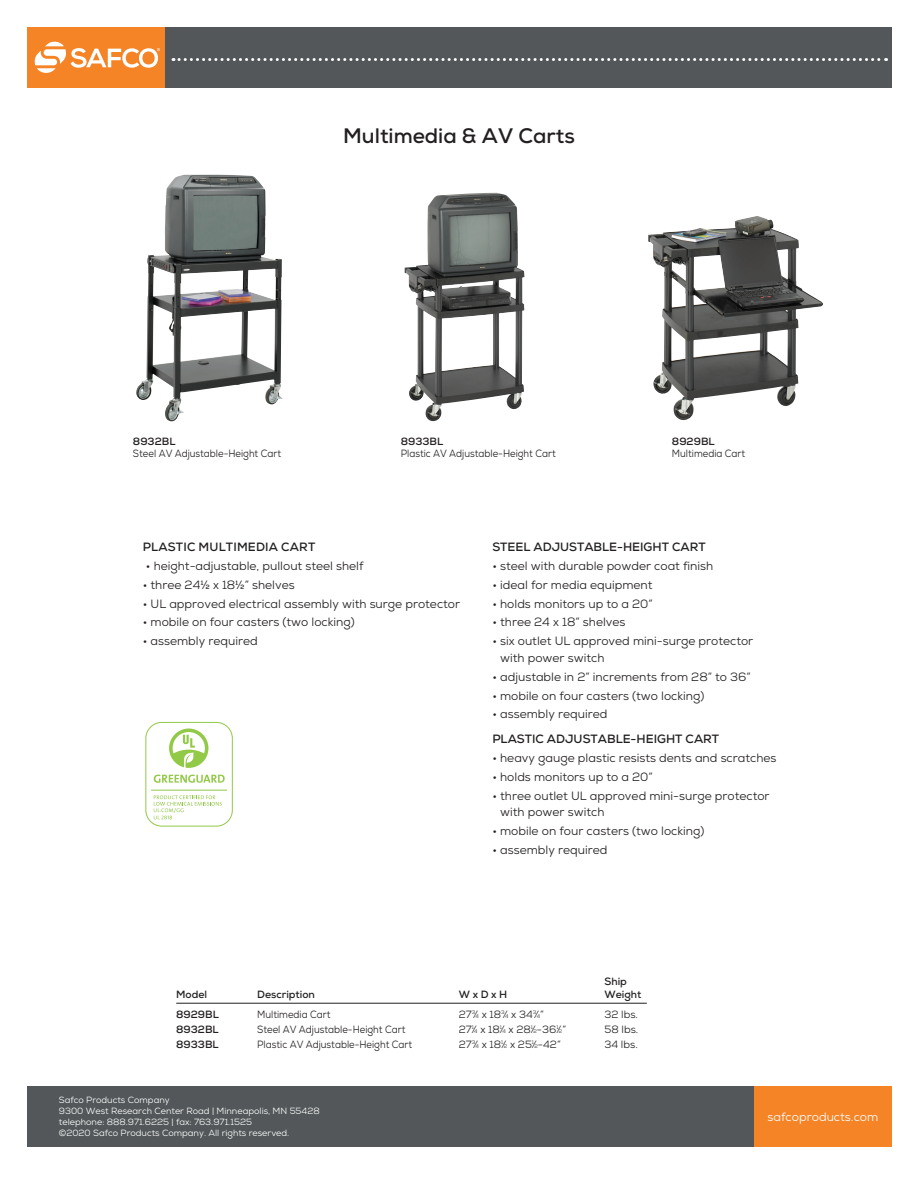
<style>
.page{position:relative;width:918px;height:1188px;background:#fff}
.page>*{position:absolute;margin:0;border:0;box-sizing:border-box;transform-origin:0 0}
.t1{font:700 21px "Nexa";color:#231f20}
.t2{font:12px/16.5px "Nexa";color:#231f20}
.t3{font:700 12px "Nexa";color:#231f20}
.t4{font:12px "Nexa";color:#fff}
.t5{font:10.5px "Nexa";color:#231f20;scale:.9 1}
.t6{font:10.5px "Nexa";color:#231f20}
.t7{font:700 10.5px "Nexa";color:#231f20}
.t8{font:9px/10.8px "Nexa";color:#fff}
.s1{font-size:5.25px}
</style>
<div class="page">
<div style="left:753px;top:1086px;width:139px;height:60px;background:#f58427"></div>
<div style="left:27px;top:1086px;width:726px;height:60px;background:#535759"></div>
<div style="left:27px;top:27px;width:138px;height:61px;background:#f58427"></div>
<div style="left:165px;top:27px;width:726px;height:61px;background:#535759"></div>
<svg style="left:173px;top:58px;width:714px;height:3px"></svg>
<svg style="left:34px;top:41px;width:126px;height:32px"></svg>
<hr style="left:176px;top:1003px;width:564px;height:1px;background:#231f20">
<img style="left:648px;top:216px;width:109px;height:205px">
<img style="left:404px;top:193px;width:121px;height:228px">
<img style="left:136px;top:175px;width:144px;height:246px">
<div style="left:145px;top:722px;width:88px;height:105px;border:1px solid #92c947;border-radius:16px"></div>
<svg style="left:169px;top:729px;width:39px;height:39px"></svg>
<svg style="left:154px;top:795px;width:68px;height:24px"></svg>
<hr style="left:151px;top:790px;width:76px;height:1px;background:#92c947">
<svg style="left:154px;top:775px;width:71px;height:8px"></svg>
<div style="left:647px;top:955px;width:121px;height:121px;background:#fff"></div>
<h1 class="t1" style="left:343px;top:122px;width:233px">Multimedia &amp; AV Carts</h1>
<p class="t7" style="left:133px;top:434px;width:44px">8932BL</p>
<p class="t5" style="left:133px;top:447px;width:166px">Steel AV Adjustable-Height Cart</p>
<p class="t7" style="left:401px;top:434px;width:44px">8933BL</p>
<p class="t5" style="left:401px;top:447px;width:174px">Plastic AV Adjustable-Height Cart</p>
<p class="t7" style="left:672px;top:434px;width:44px">8929BL</p>
<p class="t5" style="left:672px;top:447px;width:83px">Multimedia Cart</p>
<p class="t3" style="left:143px;top:539px;width:174px">PLASTIC MULTIMEDIA CART</p>
<p class="t2" style="left:146px;top:557px;width:219px">• height-adjustable, pullout steel shelf</p>
<p class="t2" style="left:143px;top:576px;width:154px">• three 24½ x 18½” shelves</p>
<p class="t2" style="left:143px;top:595px;width:319px">• UL approved electrical assembly with surge protector</p>
<p class="t2" style="left:143px;top:614px;width:214px">• mobile on four casters (two locking)</p>
<p class="t2" style="left:143px;top:633px;width:116px">• assembly required</p>
<p class="t3" style="left:492px;top:539px;width:215px">STEEL ADJUSTABLE-HEIGHT CART</p>
<p class="t2" style="left:492px;top:557px;width:223px">• steel with durable powder coat finish</p>
<p class="t2" style="left:492px;top:576px;width:162px">• ideal for media equipment</p>
<p class="t2" style="left:492px;top:595px;width:162px">• holds monitors up to a 20”</p>
<p class="t2" style="left:492px;top:614px;width:135px">• three 24 x 18” shelves</p>
<p class="t2" style="left:500px;top:633px;width:255px;text-indent:-8px">• six outlet UL approved mini-surge protector with power switch</p>
<p class="t2" style="left:492px;top:668px;width:260px">• adjustable in 2” increments from 28” to 36”</p>
<p class="t2" style="left:492px;top:687px;width:214px">• mobile on four casters (two locking)</p>
<p class="t2" style="left:492px;top:706px;width:116px">• assembly required</p>
<p class="t3" style="left:492px;top:731px;width:228px">PLASTIC ADJUSTABLE-HEIGHT CART</p>
<p class="t2" style="left:492px;top:750px;width:286px">• heavy gauge plastic resists dents and scratches</p>
<p class="t2" style="left:492px;top:769px;width:162px">• holds monitors up to a 20”</p>
<p class="t2" style="left:500px;top:788px;width:271px;text-indent:-8px">• three outlet UL approved mini-surge protector with power switch</p>
<p class="t2" style="left:492px;top:823px;width:214px">• mobile on four casters (two locking)</p>
<p class="t2" style="left:492px;top:842px;width:116px">• assembly required</p>
<p class="t7" style="left:605px;top:975px;width:24px">Ship</p>
<p class="t7" style="left:176px;top:988px;width:33px">Model</p>
<p class="t7" style="left:257px;top:988px;width:59px">Description</p>
<p class="t7" style="left:459px;top:988px;width:50px">W x D x H</p>
<p class="t7" style="left:605px;top:988px;width:38px">Weight</p>
<p class="t7" style="left:176px;top:1007px;width:44px">8929BL</p>
<p class="t5" style="left:257px;top:1008px;width:83px">Multimedia Cart</p>
<p class="t6" style="left:459px;top:1008px;width:87px">27<sup>3</sup>⁄<span class="s1">4</span> x 18<sup>3</sup>⁄<span class="s1">4</span> x 34<sup>3</sup>⁄<span class="s1">4</span>”</p>
<p class="t6" style="left:605px;top:1008px;width:35px">32 lbs.</p>
<p class="t7" style="left:176px;top:1022px;width:44px">8932BL</p>
<p class="t5" style="left:257px;top:1023px;width:166px">Steel AV Adjustable-Height Cart</p>
<p class="t6" style="left:459px;top:1023px;width:109px">27<sup>1</sup>⁄<span class="s1">4</span> x 18<sup>1</sup>⁄<span class="s1">4</span> x 28<sup>1</sup>⁄<span class="s1">2</span>-36<sup>1</sup>⁄<span class="s1">2</span>”</p>
<p class="t6" style="left:605px;top:1023px;width:35px">58 lbs.</p>
<p class="t7" style="left:176px;top:1037px;width:44px">8933BL</p>
<p class="t5" style="left:257px;top:1038px;width:174px">Plastic AV Adjustable-Height Cart</p>
<p class="t6" style="left:459px;top:1038px;width:103px">27<sup>3</sup>⁄<span class="s1">4</span> x 18<sup>1</sup>⁄<span class="s1">2</span> x 25<sup>1</sup>⁄<span class="s1">2</span>-42”</p>
<p class="t6" style="left:605px;top:1038px;width:35px">34 lbs.</p>
<p class="t8" style="left:59px;top:1095px;width:262px">Safco Products Company<br>9300 West Research Center Road | Minneapolis, MN 55428 telephone: 888.971.6225 | fax: 763.971.1525<br>©2020 Safco Products Company. All rights reserved.</p>
<p class="t4" style="left:767px;top:1109px;width:112px">safcoproducts.com</p>
</div>
